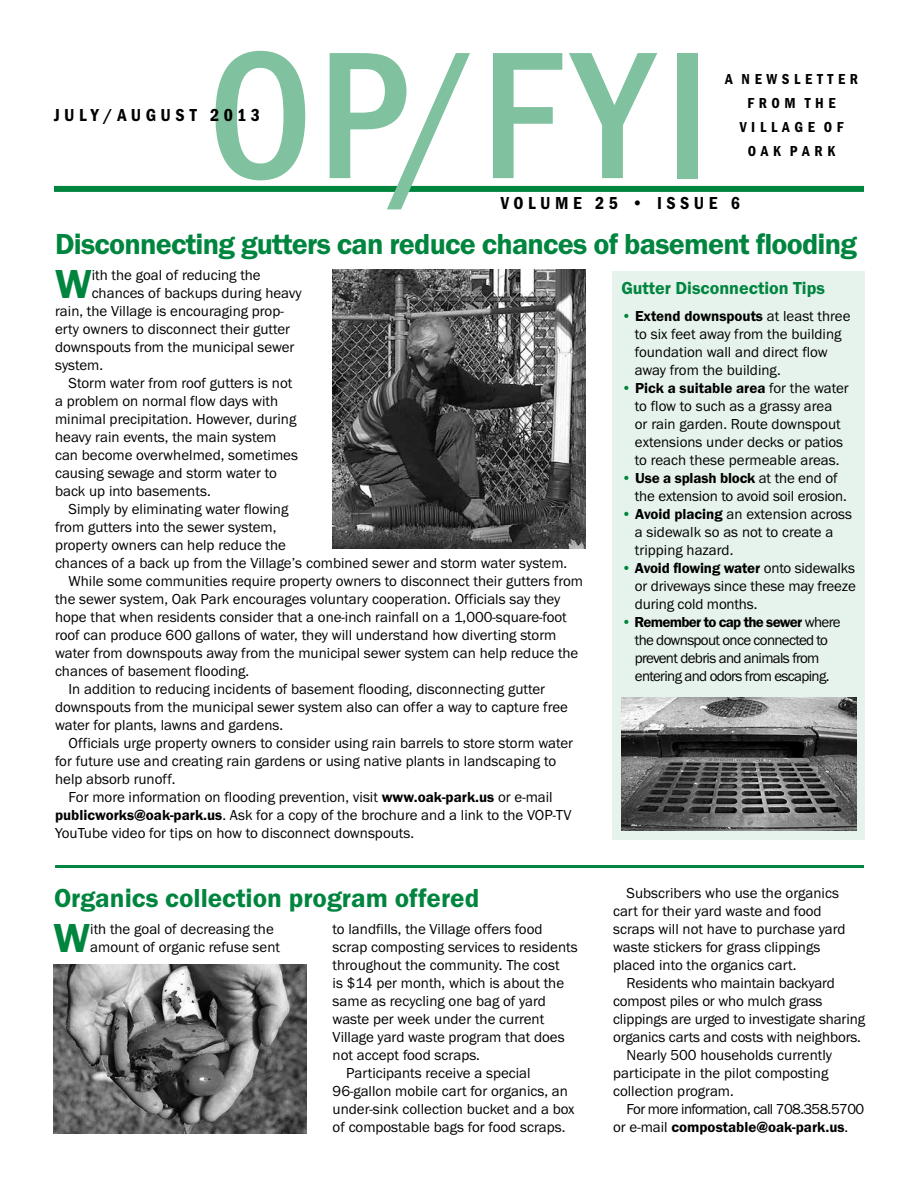
<style>
.page{position:relative;width:918px;height:1188px;background:#fff}
.page>*{position:absolute;margin:0;border:0;box-sizing:border-box;transform-origin:0 0}
.t1{font:500 condensed 187.5px "Franklin Gothic EF";color:#80c29f}
.t2{font:600 42px "Franklin Gothic EF";color:#00853f}
.t3{font:600 30px "Franklin Gothic EF";letter-spacing:-.025em;color:#00853f}
.t4{font:600 27px "Franklin Gothic EF";color:#00853f}
.t5{font:600 condensed 18px "Franklin Gothic EF";letter-spacing:.25em;color:#000}
.t6{font:600 18px "Franklin Gothic EF";color:#00853f}
.t7{font:15px/18px "Franklin Gothic EF";color:#000}
.t8{font:15px/18px "Franklin Gothic EF";letter-spacing:-.045em;color:#000;text-align:center}
.t9{font:15px "Franklin Gothic EF";letter-spacing:-.04em;color:#000}
.t10{font:600 condensed 15px/24px "Franklin Gothic EF";color:#000;text-align:center}
.t11{font:600 15px "Franklin Gothic EF";color:#000}
.s1{color:#00853f}
.s2{font-weight:600}
.s3{font-weight:400}
</style>
<div class="page">
<div style="left:54px;top:186px;width:810px;height:6px;background:#00853f"></div>
<div style="left:612px;top:271px;width:253px;height:568px;background:#e6f3ec"></div>
<img style="left:333px;top:270px;width:252px;height:279px">
<hr style="left:55px;top:865px;width:809px;height:3px;background:#00853f">
<img style="left:621px;top:698px;width:235px;height:132px">
<img style="left:54px;top:964px;width:252px;height:170px">
<h1 class="t1" style="left:208px;top:10px;width:504px">OP/FYI</h1>
<p class="t10" style="left:725px;top:68px;width:134px">A N E W SL E TT E R<br>F R O M T H E<br>V I LLAG E O F<br>O A K P A R K</p>
<p class="t5" style="left:54px;top:105px;width:208px">JULY/AUGUST 2013</p>
<p class="t5" style="left:501px;top:192px;width:179px">VOLU ME 25 • ISSU</p>
<p class="t5" style="left:709px;top:192px;width:33px">E 6</p>
<h3 class="t3" style="left:55px;top:227px;width:804px">Disconnecting gutters can reduce chances of basement flooding</h3>
<h2 class="t2" style="left:55px;top:260px;width:38px">W</h2>
<p class="t7" style="left:92px;top:266px;width:171px">ith the goal of reducing the</p>
<p class="t6" style="left:621px;top:277px;width:205px">Gutter Disconnection Tips</p>
<p class="t7" style="left:635px;top:307px;width:217px;text-indent:-14px"><span class="s1">•</span> <span class="s2">Extend downspouts</span> at least three to six feet away from the building foundation wall and direct flow away from the building.</p>
<p class="t7" style="left:621px;top:379px;width:229px;text-align:center"><span class="s1">•</span> <span class="s2">Pick a suitable area</span> for the water to flow to such as a grassy area<br>or rain garden. Route downspout extensions under decks or patios<br>to reach these permeable areas.</p>
<p class="t7" style="left:635px;top:469px;width:214px;text-indent:-14px"><span class="s1">•</span> <span class="s2">Use a splash block</span> at the end of the extension to avoid soil erosion.</p>
<p class="t7" style="left:635px;top:505px;width:219px;text-indent:-14px"><span class="s1">•</span> <span class="s2">Avoid placing</span> an extension across a sidewalk so as not to create a tripping hazard.</p>
<p class="t7" style="left:635px;top:559px;width:222px;text-align:justify;text-indent:-14px"><span class="s1">•</span> <span class="s2">Avoid flowing water</span> onto sidewalks or driveways since these may freeze during cold months.</p>
<p class="t8" style="left:621px;top:613px;width:221px"><span class="s1">•</span> <span class="s2">Remember to cap the sewer</span> where the downspout once connected to prevent debris and animals from entering and odors from escaping.</p>
<p class="t7" style="left:92px;top:284px;width:212px">chances of backups during heavy</p>
<p class="t7" style="left:55px;top:302px;width:230px">rain, the Village is encouraging prop-</p>
<p class="t7" style="left:55px;top:320px;width:237px">erty owners to disconnect their gutter</p>
<p class="t7" style="left:55px;top:338px;width:241px">downspouts from the municipal sewer</p>
<p class="t7" style="left:55px;top:356px;width:50px">system.</p>
<p class="t7" style="left:69px;top:374px;width:225px">Storm water from roof gutters is not</p>
<p class="t7" style="left:55px;top:392px;width:225px">a problem on normal flow days with</p>
<p class="t7" style="left:55px;top:410px;width:243px">minimal precipitation. However, during</p>
<p class="t7" style="left:55px;top:428px;width:223px">heavy rain events, the main system</p>
<p class="t7" style="left:55px;top:446px;width:244px">can become overwhelmed, sometimes</p>
<p class="t7" style="left:55px;top:464px;width:223px">causing sewage and storm water to</p>
<p class="t7" style="left:55px;top:482px;width:157px">back up into basements.</p>
<p class="t7" style="left:69px;top:500px;width:221px">Simply by eliminating water flowing</p>
<p class="t7" style="left:55px;top:518px;width:223px">from gutters into the sewer system,</p>
<p class="t7" style="left:55px;top:536px;width:232px">property owners can help reduce the</p>
<p class="t7" style="left:55px;top:554px;width:514px">chances of a back up from the Village’s combined sewer and storm water system.</p>
<p class="t7" style="left:69px;top:572px;width:516px">While some communities require property owners to disconnect their gutters from</p>
<p class="t7" style="left:55px;top:590px;width:507px">the sewer system, Oak Park encourages voluntary cooperation. Officials say they</p>
<p class="t7" style="left:55px;top:608px;width:513px">hope that when residents consider that a one-inch rainfall on a 1,000-square-foot</p>
<p class="t7" style="left:55px;top:626px;width:503px">roof can produce 600 gallons of water, they will understand how diverting storm</p>
<p class="t7" style="left:55px;top:644px;width:525px">water from downspouts away from the municipal sewer system can help reduce the</p>
<p class="t7" style="left:55px;top:662px;width:196px">chances of basement flooding.</p>
<p class="t7" style="left:69px;top:680px;width:478px">In addition to reducing incidents of basement flooding, disconnecting gutter</p>
<p class="t7" style="left:55px;top:698px;width:514px">downspouts from the municipal sewer system also can offer a way to capture free</p>
<p class="t7" style="left:55px;top:716px;width:230px">water for plants, lawns and gardens.</p>
<p class="t7" style="left:69px;top:734px;width:506px">Officials urge property owners to consider using rain barrels to store storm water</p>
<p class="t7" style="left:55px;top:752px;width:503px">for future use and creating rain gardens or using native plants in landscaping to</p>
<p class="t7" style="left:55px;top:770px;width:122px">help absorb runoff.</p>
<p class="t7" style="left:69px;top:788px;width:486px">For more information on flooding prevention, visit <span class="s2">www.oak-park.us</span> or e-mail</p>
<p class="t7" style="left:55px;top:806px;width:518px"><span class="s2">publicworks@oak-park.us</span>. Ask for a copy of the brochure and a link to the VOP-TV</p>
<p class="t7" style="left:55px;top:824px;width:361px">YouTube video for tips on how to disconnect downspouts.</p>
<h3 class="t4" style="left:54px;top:883px;width:427px">Organics collection program offered</h3>
<p class="t7" style="left:333px;top:920px;width:211px">to landfills, the Village offers food</p>
<p class="t7" style="left:333px;top:938px;width:247px">scrap composting services to residents</p>
<p class="t7" style="left:333px;top:956px;width:229px">throughout the community. The cost</p>
<p class="t7" style="left:333px;top:974px;width:233px">is $14 per month, which is about the</p>
<p class="t7" style="left:333px;top:992px;width:215px">same as recycling one bag of yard</p>
<p class="t7" style="left:333px;top:1010px;width:213px">waste per week under the current</p>
<p class="t7" style="left:333px;top:1028px;width:234px">Village yard waste program that does</p>
<p class="t7" style="left:333px;top:1046px;width:149px">not accept food scraps.</p>
<p class="t7" style="left:346px;top:1064px;width:186px">Participants receive a special</p>
<p class="t7" style="left:333px;top:1082px;width:237px">96-gallon mobile cart for organics, an</p>
<p class="t7" style="left:333px;top:1100px;width:244px">under-sink collection bucket and a box</p>
<p class="t7" style="left:333px;top:1118px;width:234px">of compostable bags for food scraps.</p>
<h2 class="t2" style="left:54px;top:914px;width:38px">W</h2>
<p class="t7" style="left:90px;top:920px;width:191px">ith the goal of decreasing the amount of organic refuse sent</p>
<p class="t7" style="left:613px;top:885px;width:234px;text-indent:14px">Subscribers who use the organics cart for their yard waste and food scraps will not have to purchase yard waste stickers for grass clippings placed into the organics cart.</p>
<p class="t7" style="left:627px;top:975px;width:210px">Residents who maintain backyard</p>
<p class="t7" style="left:613px;top:993px;width:211px">compost piles or who mulch grass</p>
<p class="t7" style="left:613px;top:1011px;width:253px">clippings are urged to investigate sharing</p>
<p class="t7" style="left:613px;top:1029px;width:249px">organics carts and costs with neighbors.</p>
<p class="t7" style="left:627px;top:1047px;width:207px">Nearly 500 households currently</p>
<p class="t7" style="left:613px;top:1065px;width:217px">participate in the pilot composting</p>
<p class="t7" style="left:613px;top:1083px;width:122px">collection program.</p>
<p class="t9" style="left:627px;top:1101px;width:239px">For more information, call 708.358.5700</p>
<p class="t11" style="left:613px;top:1119px;width:237px"><span class="s3">or e-mail</span> compostable@oak-park.us<span class="s3">.</span></p>
</div>
